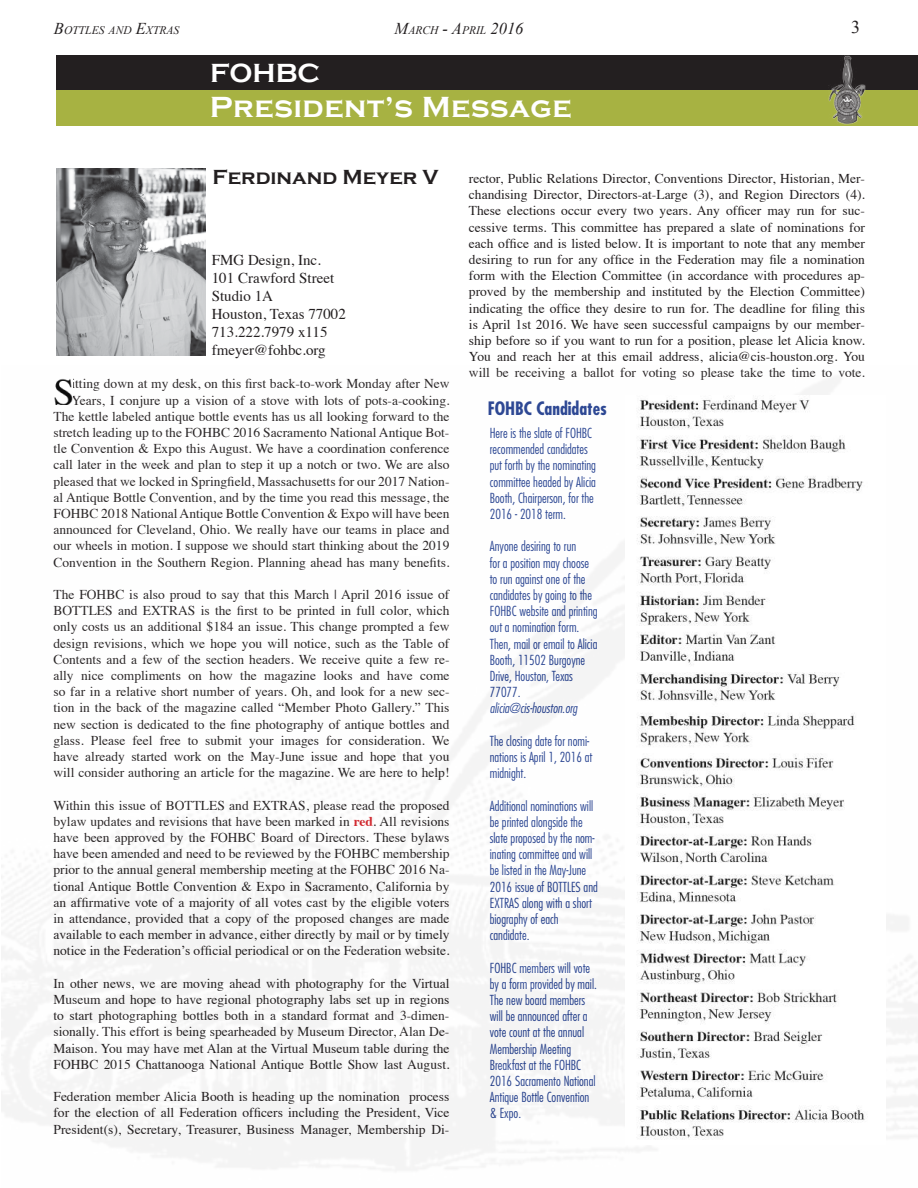
<style>
.page{position:relative;width:918px;height:1188px;background:#fff}
.page>*{position:absolute;margin:0;border:0;box-sizing:border-box;transform-origin:0 0}
.t1{font:700 30px "Copperplate Gothic";letter-spacing:.02em;color:#fff}
.t2{font:700 27px "Copperplate Gothic";color:#fff}
.t3{font:700 21px "Copperplate Gothic";color:#231f20}
.t4{font:700 condensed 18px "Futura";color:#24408f}
.t5{font:18px "Times New Roman";color:#231f20}
.t6{font:15px/18px "Times";color:#231f20}
.t7{font:13.5px/16.2px "Times";color:#231f20;text-align:justify}
.t8{font:300 condensed 13.5px/16.2px "Futura";color:#24408f}
.t9{font:italic 300 condensed 13.5px "Futura";color:#24408f}
.t10{font:italic 11.55px "Times New Roman";color:#231f20}
.s1{font-size:16.5px}
.s2{font-weight:700;color:#d2232a}
</style>
<div class="page">
<img style="left:1px;top:377px;width:917px;height:793px">
<div style="left:56px;top:55px;width:862px;height:35px;background:#231f20"></div>
<div style="left:56px;top:90px;width:862px;height:35px;background:#a7b242"></div>
<img style="left:828px;top:55px;width:38px;height:70px">
<img style="left:56px;top:169px;width:149px;height:186px">
<img style="left:625px;top:396px;width:261px;height:748px">
<p class="t10" style="left:54px;top:23px;width:127px"><span class="s1">B</span>OTTLES AND <span class="s1">E</span>XTRAS</p>
<p class="t10" style="left:395px;top:24px;width:130px"><span class="s1">M</span>ARCH <span class="s1">- A</span>PRIL <span class="s1">2016</span></p>
<h3 class="t5" style="left:851px;top:16px;width:10px">3</h3>
<h2 class="t2" style="left:210px;top:56px;width:111px">FOHBC</h2>
<h1 class="t1" style="left:210px;top:89px;width:363px">President’s Message</h1>
<h3 class="t3" style="left:212px;top:165px;width:228px">Ferdinand Meyer V</h3>
<p class="t6" style="left:212px;top:252px;width:136px">FMG Design, Inc.<br>101 Crawford Street<br>Studio 1A<br>Houston, Texas 77002<br>713.222.7979 x115 fmeyer@fohbc.org</p>
<p class="t7" style="left:53px;top:375px;width:398px;text-align:right">itting down at my desk, on this first back-to-work Monday after New Years, I conjure up a vision of a stove with lots of pots-a-cooking.<br>The kettle labeled antique bottle events has us all looking forward to the stretch leading up to the FOHBC 2016 Sacramento National Antique Bot&shy;tle Convention &amp; Expo this August. We have a coordination conference call later in the week and plan to step it up a notch or two. We are also pleased that we locked in Springfield, Massachusetts for our 2017 Nation&shy;al Antique Bottle Convention, and by the time you read this message, the FOHBC 2018 National Antique Bottle Convention &amp; Expo will have been announced for Cleveland, Ohio. We really have our teams in place and our wheels in motion. I suppose we should start thinking about the 2019<br>Convention in the Southern Region. Planning ahead has many benefits.</p>
<p class="t7" style="left:53px;top:585px;width:398px">The FOHBC is also proud to say that this March | April 2016 issue of BOTTLES and EXTRAS is the first to be printed in full color, which only costs us an additional $184 an issue. This change prompted a few design revisions, which we hope you will notice, such as the Table of Contents and a few of the section headers. We receive quite a few re&shy;ally nice compliments on how the magazine looks and have come so far in a relative short number of years. Oh, and look for a new sec&shy;tion in the back of the magazine called “Member Photo Gallery.” This new section is dedicated to the fine photography of antique bottles and glass. Please feel free to submit your images for consideration. We have already started work on the May-June issue and hope that you will consider authoring an article for the magazine. We are here to help!</p>
<p class="t7" style="left:53px;top:796px;width:398px">Within this issue of BOTTLES and EXTRAS, please read the proposed bylaw updates and revisions that have been marked in <span class="s2">red</span>. All revisions have been approved by the FOHBC Board of Directors. These bylaws have been amended and need to be reviewed by the FOHBC membership prior to the annual general membership meeting at the FOHBC 2016 Na&shy;tional Antique Bottle Convention &amp; Expo in Sacramento, California by an affirmative vote of a majority of all votes cast by the eligible voters in attendance, provided that a copy of the proposed changes are made available to each member in advance, either directly by mail or by timely notice in the Federation’s official periodical or on the Federation website.</p>
<p class="t7" style="left:53px;top:974px;width:398px">In other news, we are moving ahead with photography for the Virtual Museum and hope to have regional photography labs set up in regions to start photographing bottles both in a standard format and 3-dimen&shy;sionally. This effort is being spearheaded by Museum Director, Alan De-Maison. You may have met Alan at the Virtual Museum table during the FOHBC 2015 Chattanooga National Antique Bottle Show last August.</p>
<p class="t7" style="left:53px;top:1087px;width:398px">Federation member Alicia Booth is heading up the nomination process for the election of all Federation officers including the President, Vice President(s), Secretary, Treasurer, Business Manager, Membership Di-</p>
<p class="t7" style="left:469px;top:169px;width:398px">rector, Public Relations Director, Conventions Director, Historian, Mer&shy;chandising Director, Directors-at-Large (3), and Region Directors (4).<br>These elections occur every two years. Any officer may run for suc&shy;cessive terms. This committee has prepared a slate of nominations for each office and is listed below. It is important to note that any member desiring to run for any office in the Federation may file a nomination form with the Election Committee (in accordance with procedures ap&shy;proved by the membership and instituted by the Election Committee) indicating the office they desire to run for. The deadline for filing this is April 1st 2016. We have seen successful campaigns by our member&shy;ship before so if you want to run for a position, please let Alicia know.<br>You and reach her at this email address, alicia@cis-houston.org. You will be receiving a ballot for voting so please take the time to vote.</p>
<h3 class="t4" style="left:488px;top:398px;width:121px">FOHBC Candidates</h3>
<p class="t8" style="left:490px;top:426px;width:108px">Here is the slate of FOHBC recommended candidates put forth by the nominating committee headed by Alicia<br>Booth, Chairperson, for the<br>2016 - 2018 term.</p>
<p class="t8" style="left:490px;top:539px;width:109px">Anyone desiring to run<br>for a position may choose to run against one of the candidates by going to the<br>FOHBC website and printing out a nomination form.<br>Then, mail or email to Alicia<br>Booth, 11502 Burgoyne<br>Drive, Houston, Texas<br>77077.</p>
<p class="t9" style="left:490px;top:703px;width:89px">alicia@cis-houston.org</p>
<p class="t8" style="left:490px;top:734px;width:104px">The closing date for nomi&shy;nations is April 1, 2016 at midnight.</p>
<p class="t8" style="left:490px;top:798px;width:110px">Additional nominations will be printed alongside the slate proposed by the nom&shy;inating committee and will be listed in the May-June<br>2016 issue of BOTTLES and<br>EXTRAS along with a short biography of each candidate.</p>
<p class="t8" style="left:490px;top:960px;width:109px">FOHBC members will vote by a form provided by mail.<br>The new board members will be announced after a vote count at the annual<br>Membership Meeting<br>Breakfast at the FOHBC<br>2016 Sacramento National<br>Antique Bottle Convention &amp; Expo.</p>
</div>
